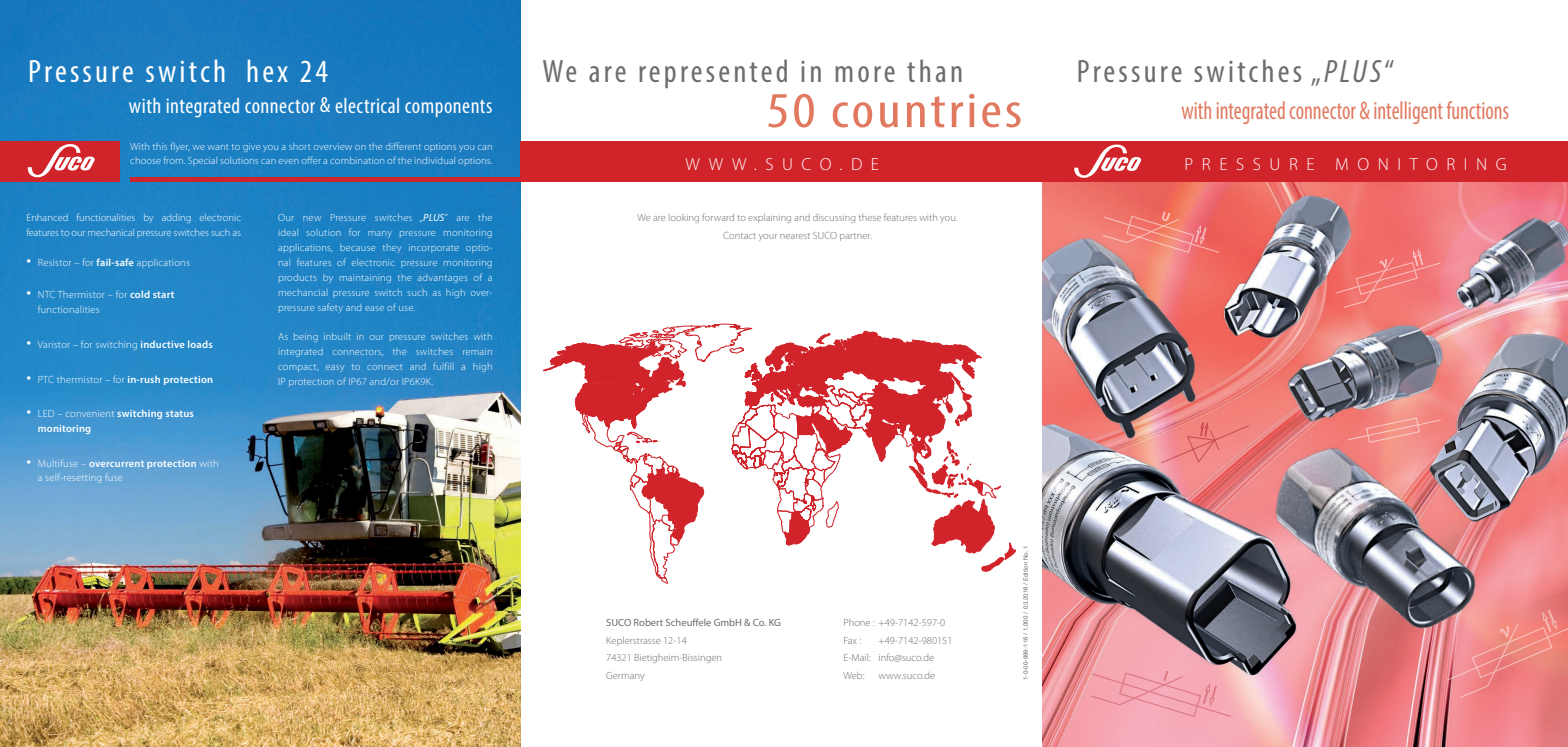
<style>
.page{position:relative;width:1568px;height:747px;background:#fff}
.page>*{position:absolute;margin:0;border:0;box-sizing:border-box;transform-origin:0 0}
.t1{font:condensed 50.57px "Myriad Pro";letter-spacing:.05em;color:#e0795f;scale:1.18 1}
.t2{font:condensed 32.38px "Myriad Pro";letter-spacing:.1em;color:#6c6d70}
.t3{font:condensed 32.38px "Myriad Pro";letter-spacing:.1em;color:#fff}
.t4{font:condensed 25.55px "Myriad Pro";color:#e0795f;scale:.85 1}
.t5{font:condensed 21.88px "Myriad Pro";letter-spacing:.025em;color:#fff}
.t6{font:300 17.5px "Myriad Pro";color:#fff}
.t7{font:300 10.5px/14.9px "Myriad Pro";letter-spacing:.01em;color:#fff}
.t8{font:300 10.5px/17.5px "Myriad Pro";color:#6c6d70}
.t9{font:300 10.5px/14.9px "Myriad Pro";letter-spacing:-.01em;color:#fff}
.t10{font:600 10.5px/14.9px "Myriad Pro";letter-spacing:.02em;color:#fff}
.t11{font:10.5px "Myriad Pro";color:#6c6d70}
.t12{font:6.12px "Helvetica Neue";color:#6c6d70}
.s1{font-size:19.25px}
.s2{font-weight:600}
.s3{font-weight:300;font-size:19.25px}
.s4{font-weight:300}
.s5{font-weight:400;font-style:italic}
.s6{font-style:italic}
</style>
<div class="page">
<img style="left:0;top:0;width:520px;height:747px">
<img style="left:1043px;top:182px;width:525px;height:565px">
<svg style="left:1346px;top:417px;width:95px;height:26px"></svg>
<svg style="left:1101px;top:211px;width:119px;height:43px"></svg>
<svg style="left:1445px;top:609px;width:123px;height:90px"></svg>
<svg style="left:1334px;top:250px;width:107px;height:58px"></svg>
<svg style="left:1089px;top:670px;width:143px;height:48px"></svg>
<div style="left:520px;top:141px;width:1048px;height:41px;background:#d1232a"></div>
<svg style="left:1160px;top:422px;width:89px;height:42px"></svg>
<svg style="left:1074px;top:144px;width:67px;height:34px"></svg>
<div style="left:130px;top:177px;width:416px;height:5px;background:#d1232a"></div>
<div style="left:0;top:141px;width:120px;height:41px;background:#d1232a"></div>
<svg style="left:28px;top:144px;width:67px;height:33px"></svg>
<svg style="left:543px;top:323px;width:473px;height:261px"></svg>
<h2 class="t3" style="left:28px;top:52px;width:301px">Pressure switch hex 24</h2>
<h3 class="t5" style="left:129px;top:92px;width:365px">with integrated connector &amp; electrical components</h3>
<p class="t7" style="left:130px;top:138px;width:364px">With this flyer, we want to give you a short overview on the different options you can choose from. Special solutions can even offer a combination of the individual options.</p>
<p class="t9" style="left:26px;top:210px;width:216px">Enhanced functionalities by adding electronic features to our mechanical pressure switches such as</p>
<p class="t7" style="left:26px;top:255px;width:165px"><span class="s1">•</span> Resistor – for <span class="s2">fail-safe</span> applications</p>
<p class="t7" style="left:38px;top:287px;width:138px;text-indent:-11px"><span class="s1">•</span> NTC Thermistor – for <span class="s2">cold start </span>functionalities</p>
<p class="t7" style="left:26px;top:337px;width:188px"><span class="s1">•</span> Varistor – for switching <span class="s2">inductive loads</span></p>
<p class="t7" style="left:26px;top:371px;width:188px"><span class="s1">•</span> PTC thermistor – for <span class="s2">in-rush protection</span></p>
<p class="t10" style="left:38px;top:406px;width:158px;text-indent:-11px"><span class="s3">•</span> <span class="s4">LED – convenient</span> switching status monitoring</p>
<p class="t7" style="left:38px;top:456px;width:182px;line-height:13.8px;text-indent:-11px"><span class="s1">•</span> Multifuse – <span class="s2">overcurrent protection</span> with a self-resetting fuse</p>
<p class="t7" style="left:278px;top:210px;width:216px;text-align:justify">Our new Pressure switches „<span class="s5">PLUS</span>“ are the ideal solution for many pressure monitoring applications, because they incorporate optio&shy;nal features of electronic pressure monitoring products by maintaining the advantages of a mechancial pressure switch such as high over&shy;pressure safety and ease of use.</p>
<p class="t7" style="left:278px;top:329px;width:216px;text-align:justify">As being inbuilt in our pressure switches with integrated connectors, the switches remain compact, easy to connect and fulfill a high IP protection of IP67 and/or IP6K9K.</p>
<h2 class="t2" style="left:542px;top:52px;width:422px">We are represented in more than</h2>
<h1 class="t1" style="left:766px;top:80px;width:218px">50 countries</h1>
<h3 class="t6" style="left:685px;top:154px;width:22px">www</h3>
<h3 class="t6" style="left:754px;top:154px;width:24px">. suco</h3>
<h3 class="t6" style="left:839px;top:154px;width:26px">. de</h3>
<p class="t8" style="left:637px;top:209px;width:322px;text-align:center">We are looking forward to explaining and discussing these features with you.<br>Contact your nearest SUCO partner.</p>
<p class="t11" style="left:606px;top:616px;width:176px">SUCO Robert Scheuffele GmbH &amp; Co. KG</p>
<p class="t8" style="left:606px;top:631px;width:117px">Keplerstrasse 12-14<br>74321 Bietigheim-Bissingen<br>Germany</p>
<p class="t8" style="left:843px;top:614px;width:103px">Phone : +49-7142-597-0<br>Fax :</p>
<p class="t8" style="left:843px;top:631px;width:111px;text-indent:35px">+49-7142-980151<br>E-Mail: info@suco.de<br>Web:</p>
<p class="t8" style="left:878px;top:666px;width:58px">www.suco.de</p>
<p class="t12" style="left:1021px;top:680px;width:136px;rotate:-90deg">1-0-00-999-116 / 1.000 / 03.2016 / Edition No. 1</p>
<h2 class="t2" style="left:1076px;top:52px;width:319px">Pressure switches „<span class="s6">PLUS</span>“</h2>
<h3 class="t4" style="left:1181px;top:95px;width:387px">with integrated connector &amp; intelligent functions</h3>
<h3 class="t6" style="left:1184px;top:154px;width:35px">P ressure</h3>
<h3 class="t6" style="left:1335px;top:154px;width:40px">M onitoring</h3>
</div>
